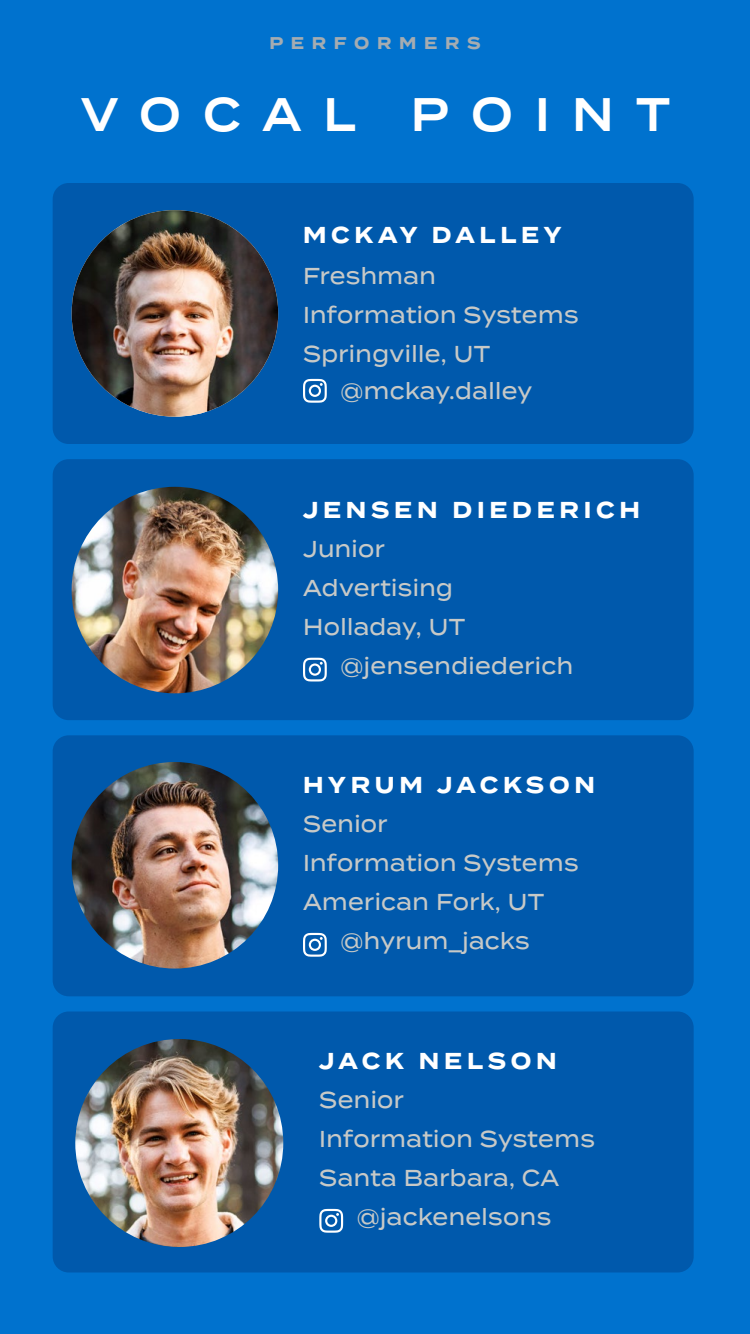
<style>
.page{position:relative;width:750px;height:1334px;background:#0072ce}
.page>*{position:absolute;margin:0;border:0;box-sizing:border-box;transform-origin:0 0}
.t1{font:600 47px "Termina";letter-spacing:.525em;color:#fff;scale:.9 1}
.t2{font:500 23px/39px "Termina";letter-spacing:.02em;color:#c7c9c7;scale:.9 1}
.t3{font:700 23px "Termina";letter-spacing:.23em;color:#fff;scale:.9 1}
.t4{font:700 17px "Termina";letter-spacing:.5em;color:#a5acb1;scale:.9 1}
</style>
<div class="page">
<div style="left:53px;top:735px;width:641px;height:261px;background:#0059ac;border-radius:16px"></div>
<div style="left:53px;top:183px;width:641px;height:261px;background:#0059ac;border-radius:16px"></div>
<div style="left:53px;top:459px;width:641px;height:261px;background:#0059ac;border-radius:16px"></div>
<div style="left:53px;top:1012px;width:641px;height:260px;background:#0059ac;border-radius:16px"></div>
<img style="left:72px;top:210px;width:206px;height:207px;border-radius:103px">
<img style="left:72px;top:762px;width:206px;height:207px;border-radius:103px">
<svg style="left:303px;top:658px;width:24px;height:24px"></svg>
<svg style="left:303px;top:379px;width:24px;height:24px"></svg>
<svg style="left:303px;top:933px;width:24px;height:24px"></svg>
<img style="left:75px;top:1039px;width:208px;height:208px;border-radius:104px">
<svg style="left:319px;top:1209px;width:24px;height:24px"></svg>
<img style="left:72px;top:487px;width:206px;height:206px;border-radius:103px">
<p class="t4" style="left:269px;top:30px;width:236px">PERFORMERS</p>
<h1 class="t1" style="left:81px;top:80px;width:656px">VOCAL POINT</h1>
<p class="t3" style="left:303px;top:218px;width:289px">MCKAY DALLEY</p>
<p class="t2" style="left:303px;top:256px;width:308px">Freshman<br>Information Systems<br>Springville, UT</p>
<p class="t2" style="left:340px;top:371px;width:215px">@mckay.dalley</p>
<p class="t3" style="left:303px;top:492px;width:376px">JENSEN DIEDERICH</p>
<p class="t2" style="left:303px;top:528px;width:93px">Junior</p>
<p class="t2" style="left:303px;top:567px;width:168px">Advertising</p>
<p class="t2" style="left:303px;top:606px;width:182px">Holladay, UT</p>
<p class="t2" style="left:340px;top:645px;width:260px">@jensendiederich</p>
<p class="t3" style="left:303px;top:768px;width:326px">HYRUM JACKSON</p>
<p class="t2" style="left:303px;top:804px;width:96px">Senior</p>
<p class="t2" style="left:303px;top:843px;width:308px">Information Systems</p>
<p class="t2" style="left:303px;top:882px;width:270px">American Fork, UT</p>
<p class="t2" style="left:340px;top:921px;width:212px">@hyrum_jacks</p>
<p class="t3" style="left:319px;top:1044px;width:265px">JACK NELSON</p>
<p class="t2" style="left:319px;top:1080px;width:96px">Senior</p>
<p class="t2" style="left:319px;top:1119px;width:308px">Information Systems</p>
<p class="t2" style="left:319px;top:1158px;width:268px">Santa Barbara, CA</p>
<p class="t2" style="left:357px;top:1197px;width:218px">@jackenelsons</p>
</div>
